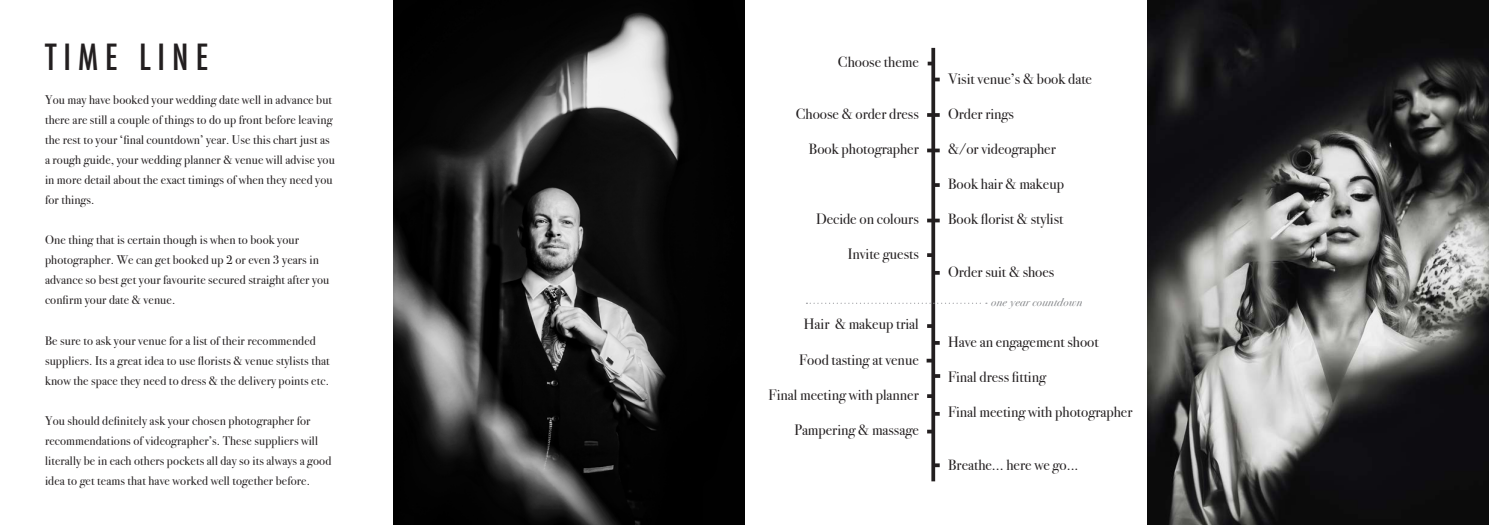
<style>
.page{position:relative;width:1489px;height:525px;background:#fff}
.page>*{position:absolute;margin:0;border:0;box-sizing:border-box;transform-origin:0 0}
.t1{font:500 condensed 35px "Futura";letter-spacing:.2em;color:#231f20}
.t2{font:15px "Bodoni Svty Two ITCTT";color:#231f20}
.t3{font:12.5px/20px "Bodoni Svty Two ITCTT";letter-spacing:.01em;color:#231f20}
.t4{font:italic 11.25px "Bodoni Svty Two ITCTT";letter-spacing:.03em;color:#87898c}
</style>
<div class="page">
<img style="left:1147px;top:0;width:341px;height:524px">
<img style="left:393px;top:0;width:351px;height:524px">
<svg style="left:931px;top:48px;width:4px;height:433px;background:#393536"></svg>
<svg style="left:927px;top:62px;width:6px;height:3px"></svg>
<svg style="left:933px;top:78px;width:6px;height:3px"></svg>
<svg style="left:927px;top:113px;width:12px;height:4px"></svg>
<svg style="left:927px;top:148px;width:12px;height:4px"></svg>
<svg style="left:932px;top:183px;width:7px;height:4px"></svg>
<svg style="left:927px;top:218px;width:12px;height:4px"></svg>
<svg style="left:927px;top:253px;width:7px;height:4px"></svg>
<svg style="left:927px;top:324px;width:7px;height:4px"></svg>
<svg style="left:927px;top:394px;width:7px;height:4px"></svg>
<svg style="left:927px;top:429px;width:6px;height:4px"></svg>
<svg style="left:932px;top:271px;width:7px;height:3px"></svg>
<svg style="left:932px;top:341px;width:7px;height:3px"></svg>
<svg style="left:926px;top:358px;width:7px;height:4px"></svg>
<svg style="left:932px;top:463px;width:7px;height:4px"></svg>
<svg style="left:806px;top:302px;width:180px;height:2px"></svg>
<svg style="left:932px;top:412px;width:7px;height:3px"></svg>
<svg style="left:933px;top:374px;width:7px;height:3px"></svg>
<p class="t1" style="left:45px;top:34px;width:165px">TIME LINE</p>
<p class="t3" style="left:45px;top:89px;width:291px">You may have booked your wedding date well in advance but there are still a couple of things to do up front before leaving the rest to your ‘final countdown’ year. Use this chart just as a rough guide, your wedding planner &amp; venue will advise you in more detail about the exact timings of when they need you for things.</p>
<p class="t3" style="left:45px;top:229px;width:286px">One thing that is certain though is when to book your photographer. We can get booked up 2 or even 3 years in advance so best get your favourite secured straight after you confirm your date &amp; venue.</p>
<p class="t3" style="left:45px;top:329px;width:286px">Be sure to ask your venue for a list of their recommended suppliers. Its a great idea to use florists &amp; venue stylists that know the space they need to dress &amp; the delivery points etc.</p>
<p class="t3" style="left:45px;top:409px;width:267px">You should definitely ask your chosen photographer for</p>
<p class="t3" style="left:45px;top:429px;width:288px">recommendations of videographer’s. These suppliers will literally be in each others pockets all day so its always a good idea to get teams that have worked well together before.</p>
<p class="t2" style="left:837px;top:49px;width:82px">Choose theme</p>
<p class="t2" style="left:795px;top:102px;width:124px">Choose &amp; order dress</p>
<p class="t2" style="left:808px;top:137px;width:111px">Book photographer</p>
<p class="t2" style="left:816px;top:207px;width:104px">Decide on colours</p>
<p class="t2" style="left:847px;top:242px;width:72px">Invite guests</p>
<p class="t2" style="left:803px;top:312px;width:116px">Hair &amp; makeup trial</p>
<p class="t2" style="left:799px;top:347px;width:121px">Food tasting at venue</p>
<p class="t2" style="left:768px;top:382px;width:152px">Final meeting with planner</p>
<p class="t2" style="left:794px;top:417px;width:126px">Pampering &amp; massage</p>
<p class="t2" style="left:948px;top:67px;width:145px">Visit venue’s &amp; book date</p>
<p class="t2" style="left:948px;top:102px;width:67px">Order rings</p>
<p class="t2" style="left:948px;top:137px;width:109px">&amp;/or videographer</p>
<p class="t2" style="left:948px;top:172px;width:117px">Book hair &amp; makeup</p>
<p class="t2" style="left:948px;top:207px;width:117px">Book florist &amp; stylist</p>
<p class="t2" style="left:948px;top:259px;width:108px">Order suit &amp; shoes</p>
<p class="t4" style="left:991px;top:292px;width:93px">one year countdown</p>
<p class="t2" style="left:948px;top:329px;width:152px">Have an engagement shoot</p>
<p class="t2" style="left:948px;top:364px;width:99px">Final dress fitting</p>
<p class="t2" style="left:948px;top:399px;width:186px">Final meeting with photographer</p>
<p class="t2" style="left:948px;top:452px;width:132px">Breathe... here we go...</p>
</div>
